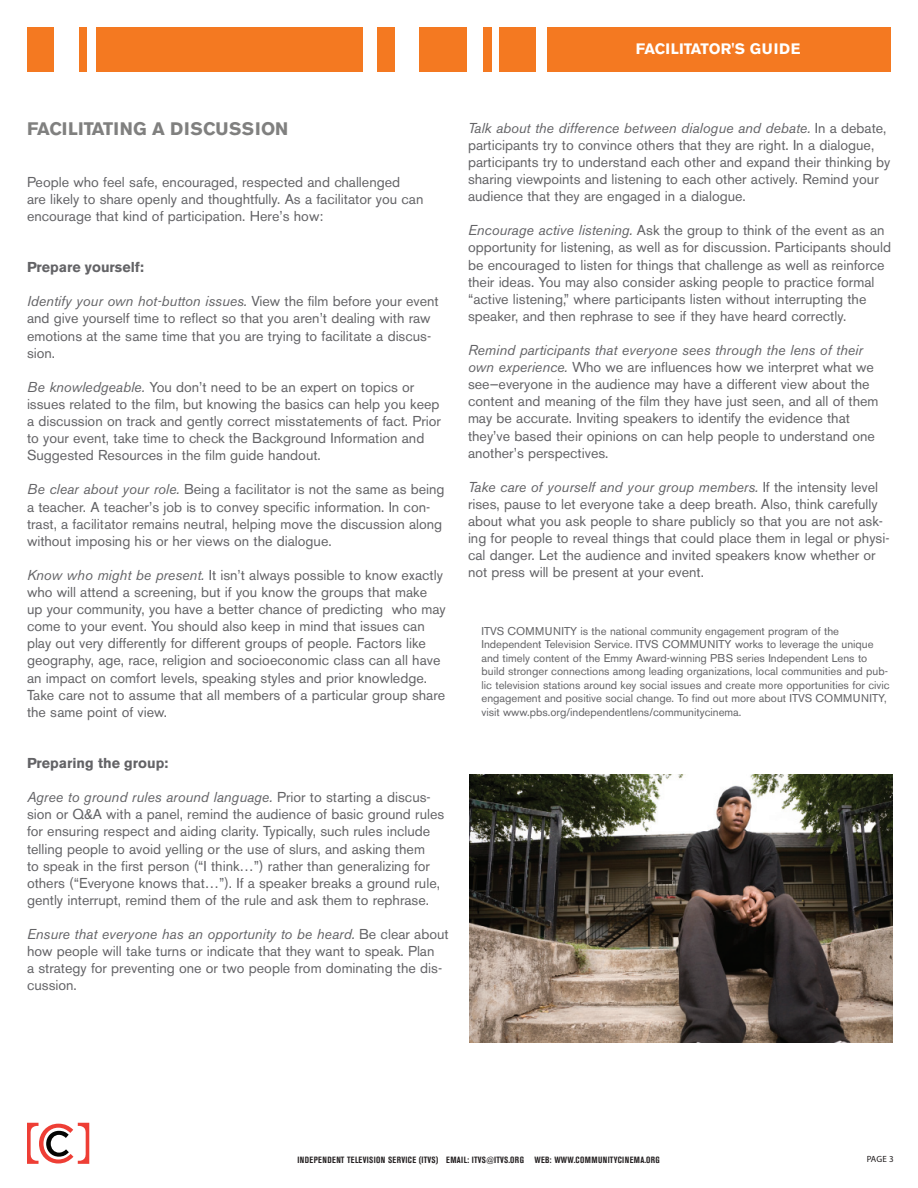
<style>
.page{position:relative;width:918px;height:1188px;background:#fff}
.page>*{position:absolute;margin:0;border:0;box-sizing:border-box;transform-origin:0 0}
.t1{font:700 18px "Akzidenz Grotesk BE";letter-spacing:.01em;color:#80807f}
.t2{font:700 15px "Akzidenz Grotesk BE";letter-spacing:.01em;color:#fff}
.t3{font:14.25px/17.1px "Akzidenz Grotesk BE";color:#636366}
.t4{font:700 14.25px "Akzidenz Grotesk BE";color:#636366}
.t5{font:11.25px/13.5px "Akzidenz Grotesk BE";color:#636366}
.t6{font:700 condensed 9px "Akzidenz Grotesk BE";letter-spacing:.045em;color:#231f20}
.t7{font:9px "Myriad Pro";color:#231f20}
.s1{font-style:italic}
</style>
<div class="page">
<div style="left:547px;top:27px;width:343px;height:45px;background:#f47921"></div>
<div style="left:419px;top:27px;width:47px;height:45px;background:#f47921"></div>
<div style="left:483px;top:27px;width:9px;height:45px;background:#f47921"></div>
<div style="left:96px;top:27px;width:267px;height:45px;background:#f47921"></div>
<div style="left:79px;top:27px;width:8px;height:45px;background:#f47921"></div>
<div style="left:27px;top:27px;width:26px;height:45px;background:#f47921"></div>
<div style="left:377px;top:27px;width:17px;height:45px;background:#f47921"></div>
<div style="left:500px;top:27px;width:36px;height:45px;background:#f47921"></div>
<svg style="left:27px;top:1123px;width:62px;height:41px"></svg>
<img style="left:469px;top:774px;width:423px;height:268px">
<p class="t2" style="left:636px;top:43px;width:166px">FACILITATOR'S GUIDE</p>
<p class="t1" style="left:27px;top:122px;width:263px">FACILITATING A DISCUSSION</p>
<p class="t3" style="left:27px;top:175px;width:398px">People who feel safe, encouraged, respected and challenged<br>are likely to share openly and thoughtfully. As a facilitator you can encourage that kind of participation. Here’s how:</p>
<p class="t4" style="left:27px;top:262px;width:119px">Prepare yourself:</p>
<p class="t3" style="left:27px;top:294px;width:413px"><span class="s1">Identify your own hot-button issues.</span> View the film before your event and give yourself time to reflect so that you aren’t dealing with raw emotions at the same time that you are trying to facilitate a discus&shy;sion.</p>
<p class="t3" style="left:27px;top:380px;width:415px"><span class="s1">Be knowledgeable.</span> You don’t need to be an expert on topics or issues related to the film, but knowing the basics can help you keep a discussion on track and gently correct misstatements of fact. Prior to your event, take time to check the Background Information and Suggested Resources in the film guide handout.</p>
<p class="t3" style="left:27px;top:482px;width:419px"><span class="s1">Be clear about your role.</span> Being a facilitator is not the same as being a teacher. A teacher’s job is to convey specific information. In con&shy;trast, a facilitator remains neutral, helping move the discussion along without imposing his or her views on the dialogue.</p>
<p class="t3" style="left:27px;top:568px;width:420px"><span class="s1">Know who might be present.</span> It isn’t always possible to know exactly who will attend a screening, but if you know the groups that make up your community, you have a better chance of predicting who may come to your event. You should also keep in mind that issues can play out very differently for different groups of people. Factors like geography, age, race, religion and socioeconomic class can all have an impact on comfort levels, speaking styles and prior knowledge.<br>Take care not to assume that all members of a particular group share the same point of view.</p>
<p class="t4" style="left:27px;top:758px;width:143px">Preparing the group:</p>
<p class="t3" style="left:27px;top:790px;width:419px"><span class="s1">Agree to ground rules around language.</span> Prior to starting a discus&shy;sion or Q&amp;A with a panel, remind the audience of basic ground rules for ensuring respect and aiding clarity. Typically, such rules include telling people to avoid yelling or the use of slurs, and asking them<br>to speak in the first person (“I think…”) rather than generalizing for others (“Everyone knows that…”). If a speaker breaks a ground rule, gently interrupt, remind them of the rule and ask them to rephrase.</p>
<p class="t3" style="left:27px;top:927px;width:423px"><span class="s1">Ensure that everyone has an opportunity to be heard.</span> Be clear about how people will take turns or indicate that they want to speak. Plan<br>a strategy for preventing one or two people from dominating the dis&shy;cussion.</p>
<p class="t3" style="left:468px;top:121px;width:424px"><span class="s1">Talk about the difference between dialogue and debate.</span> In a debate, participants try to convince others that they are right. In a dialogue, participants try to understand each other and expand their thinking by sharing viewpoints and listening to each other actively. Remind your audience that they are engaged in a dialogue.</p>
<p class="t3" style="left:468px;top:223px;width:425px"><span class="s1">Encourage active listening.</span> Ask the group to think of the event as an opportunity for listening, as well as for discussion. Participants should be encouraged to listen for things that challenge as well as reinforce their ideas. You may also consider asking people to practice formal “active listening,” where participants listen without interrupting the speaker, and then rephrase to see if they have heard correctly.</p>
<p class="t3" style="left:468px;top:343px;width:412px"><span class="s1">Remind participants that everyone sees through the lens of their own experience.</span> Who we are influences how we interpret what we see—everyone in the audience may have a different view about the content and meaning of the film they have just seen, and all of them may be accurate. Inviting speakers to identify the evidence that they’ve based their opinions on can help people to understand one another’s perspectives.</p>
<p class="t3" style="left:468px;top:480px;width:423px"><span class="s1">Take care of yourself and your group members.</span> If the intensity level rises, pause to let everyone take a deep breath. Also, think carefully about what you ask people to share publicly so that you are not ask&shy;ing for people to reveal things that could place them in legal or physi&shy;cal danger. Let the audience and invited speakers know whether or not press will be present at your event.</p>
<p class="t5" style="left:482px;top:626px;width:410px">ITVS COMMUNITY is the national community engagement program of the Independent Television Service. ITVS COMMUNITY works to leverage the unique and timely content of the Emmy Award-winning PBS series Independent Lens to build stronger connections among leading organizations, local communities and pub&shy;lic television stations around key social issues and create more opportunities for civic engagement and positive social change. To find out more about ITVS COMMUNITY, visit www.pbs.org/independentlens/communitycinema.</p>
<p class="t6" style="left:297px;top:1156px;width:364px">INDEPENDENT TELEVISION SERVICE (ITVS) EMAIL: ITVS@ITVS.ORG WEB: WWW.COMMUNITYCINEMA.ORG</p>
<p class="t7" style="left:867px;top:1156px;width:28px">PAGE 3</p>
</div>
